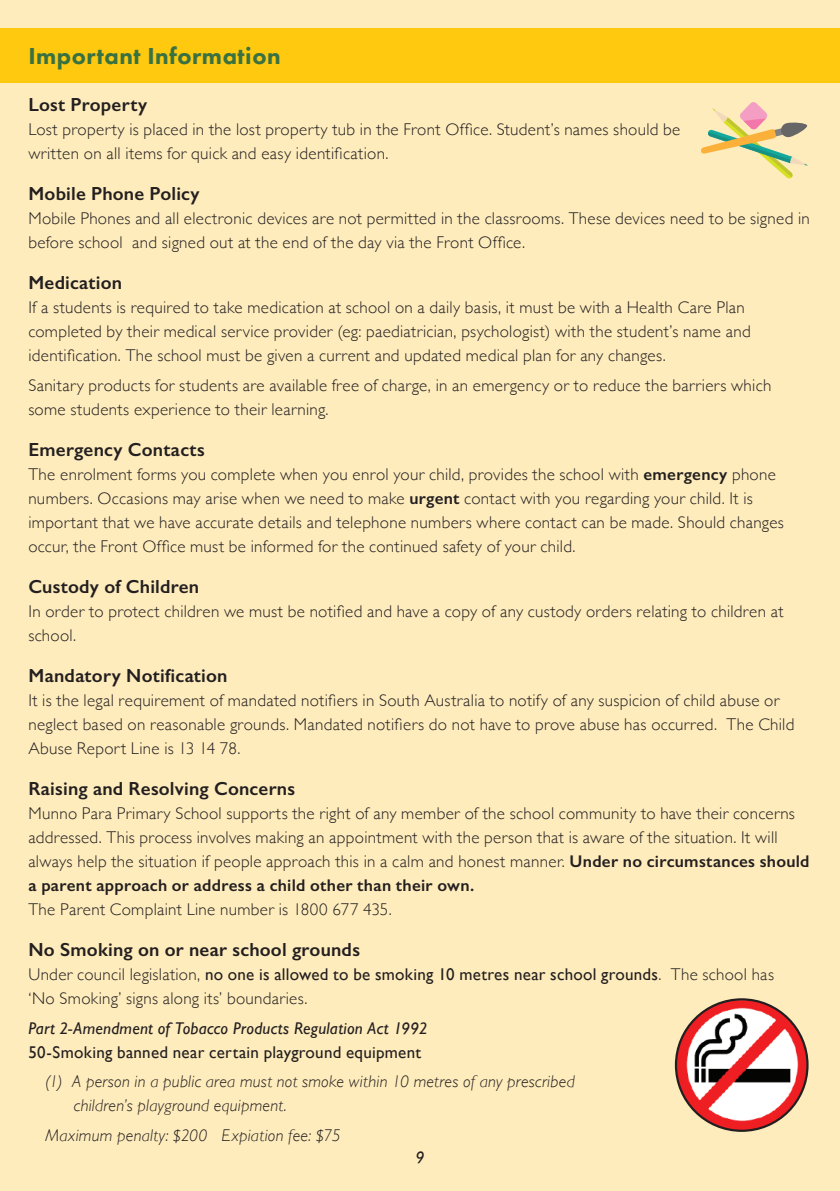
<style>
.page{position:relative;width:840px;height:1191px;background:#fff}
.page>*{position:absolute;margin:0;border:0;box-sizing:border-box;transform-origin:0 0}
.t1{font:800 24px "Futura PT";letter-spacing:.02em;color:#397141}
.t2{font:600 19px "Gill Sans";letter-spacing:.01em;color:#231f20}
.t3{font:300 17px/24px "Gill Sans";letter-spacing:.02em;color:#231f20}
.t4{font:italic 300 17px/24px "Gill Sans";letter-spacing:.015em;color:#231f20}
.t5{font:italic 17px "Gill Sans";letter-spacing:.015em;color:#231f20}
.t6{font:17px "Gill Sans";letter-spacing:.015em;color:#231f20}
.s1{font-weight:600}
.s2{font-weight:400}
</style>
<div class="page">
<div style="left:0;top:0;width:839px;height:1191px;background:#feecbc"></div>
<div style="left:0;top:29px;width:839px;height:54px;background:#fec90f"></div>
<svg style="left:701px;top:102px;width:106px;height:77px"></svg>
<img style="left:677px;top:1000px;width:130px;height:130px">
<h1 class="t1" style="left:28px;top:41px;width:254px">Important Information</h1>
<p class="t2" style="left:28px;top:93px;width:120px">Lost Property</p>
<p class="t3" style="left:28px;top:116px;width:653px">Lost property is placed in the lost property tub in the Front Office. Student’s names should be written on all items for quick and easy identification.</p>
<p class="t2" style="left:28px;top:182px;width:172px">Mobile Phone Policy</p>
<p class="t3" style="left:28px;top:205px;width:782px">Mobile Phones and all electronic devices are not permitted in the classrooms. These devices need to be signed in before school and signed out at the end of the day via the Front Office.</p>
<p class="t2" style="left:28px;top:271px;width:95px">Medication</p>
<p class="t3" style="left:28px;top:294px;width:723px">If a students is required to take medication at school on a daily basis, it must be with a Health Care Plan completed by their medical service provider (eg: paediatrician, psychologist) with the student’s name and identification. The school must be given a current and updated medical plan for any changes.</p>
<p class="t3" style="left:28px;top:372px;width:744px">Sanitary products for students are available free of charge, in an emergency or to reduce the barriers which some students experience to their learning.</p>
<p class="t2" style="left:28px;top:438px;width:178px">Emergency Contacts</p>
<p class="t3" style="left:28px;top:461px;width:756px">The enrolment forms you complete when you enrol your child, provides the school with <span class="s1">emergency</span> phone numbers. Occasions may arise when we need to make <span class="s1">urgent</span> contact with you regarding your child. It is important that we have accurate details and telephone numbers where contact can be made. Should changes occur, the Front Office must be informed for the continued safety of your child.</p>
<p class="t2" style="left:28px;top:575px;width:172px">Custody of Children</p>
<p class="t3" style="left:28px;top:598px;width:756px">In order to protect children we must be notified and have a copy of any custody orders relating to children at school.</p>
<p class="t2" style="left:28px;top:664px;width:200px">Mandatory Notification</p>
<p class="t3" style="left:28px;top:687px;width:767px">It is the legal requirement of mandated notifiers in South Australia to notify of any suspicion of child abuse or neglect based on reasonable grounds. Mandated notifiers do not have to prove abuse has occurred. The Child<br>Abuse Report Line is 13 14 78.</p>
<p class="t2" style="left:28px;top:777px;width:268px">Raising and Resolving Concerns</p>
<p class="t3" style="left:28px;top:800px;width:782px">Munno Para Primary School supports the right of any member of the school community to have their concerns addressed. This process involves making an appointment with the person that is aware of the situation. It will always help the situation if people approach this in a calm and honest manner. <span class="s1">Under no circumstances should a parent approach or address a child other than their own.</span></p>
<p class="t3" style="left:28px;top:896px;width:365px">The Parent Complaint Line number is 1800 677 435.</p>
<p class="t2" style="left:28px;top:938px;width:333px">No Smoking on or near school grounds</p>
<p class="t3" style="left:28px;top:961px;width:746px">Under council legislation, <span class="s2">no one is allowed to be smoking 10 metres near school grounds</span>. The school has ‘No Smoking’ signs along its’ boundaries.</p>
<p class="t5" style="left:28px;top:1018px;width:400px">Part 2-Amendment of Tobacco Products Regulation Act 1992</p>
<p class="t6" style="left:28px;top:1041px;width:394px">50-Smoking banned near certain playground equipment</p>
<p class="t4" style="left:74px;top:1069px;width:502px;text-indent:-28px">(1) A person in a public area must not smoke within 10 metres of any prescribed children’s playground equipment.</p>
<p class="t4" style="left:45px;top:1123px;width:296px">Maximum penalty: $200 Expiation fee: $75</p>
<p class="t5" style="left:415px;top:1147px;width:10px">9</p>
</div>
